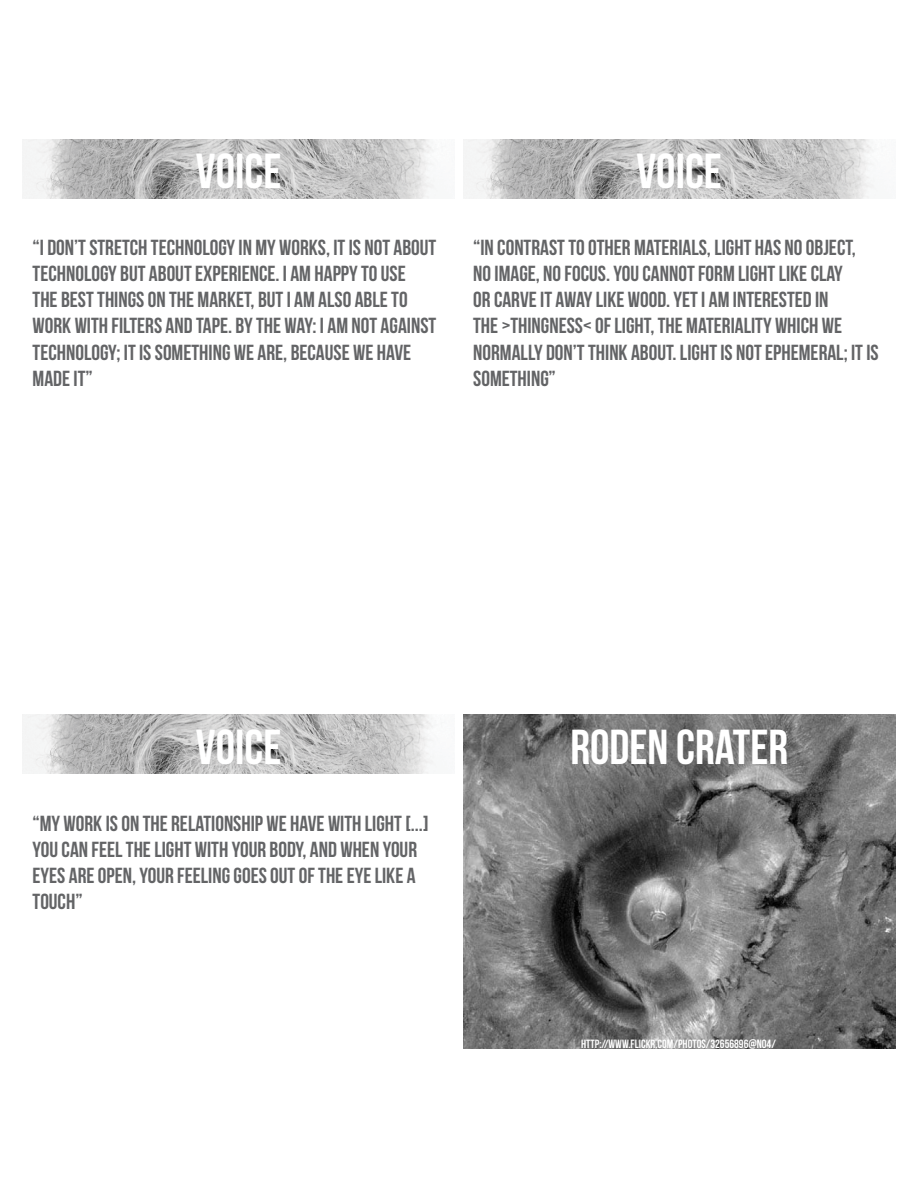
<style>
.page{position:relative;width:918px;height:1188px;background:#fff}
.page>*{position:absolute;margin:0;border:0;box-sizing:border-box;transform-origin:0 0}
.t1{font:49.05px "Bebas Neue";color:#fff}
.t2{font:21.75px/26.1px "Bebas Neue";color:#636466}
.t3{font:12px "Bebas Neue";color:#fff}
</style>
<div class="page">
<img style="left:23px;top:139px;width:411px;height:59px">
<img style="left:463px;top:139px;width:411px;height:59px">
<img style="left:23px;top:715px;width:410px;height:59px">
<img style="left:463px;top:715px;width:432px;height:334px">
<h1 class="t1" style="left:196px;top:143px;width:87px">VOICE</h1>
<p class="t2" style="left:33px;top:234px;width:405px">“I DON’T STRETCH TECHNOLOGY IN MY WORKS, IT IS NOT ABOUT TECHNOLOGY BUT ABOUT EXPERIENCE. I AM HAPPY TO USE THE BEST THINGS ON THE MARKET, BUT I AM ALSO ABLE TO WORK WITH FILTERS AND TAPE. BY THE WAY: I AM NOT AGAINST TECHNOLOGY; IT IS SOMETHING WE ARE, BECAUSE WE HAVE MADE IT”</p>
<h1 class="t1" style="left:637px;top:143px;width:87px">VOICE</h1>
<p class="t2" style="left:473px;top:234px;width:407px">“IN CONTRAST TO OTHER MATERIALS, LIGHT HAS NO OBJECT, NO IMAGE, NO FOCUS. YOU CANNOT FORM LIGHT LIKE CLAY<br>OR CARVE IT AWAY LIKE WOOD. YET I AM INTERESTED IN<br>THE &gt;THINGNESS&lt; OF LIGHT, THE MATERIALITY WHICH WE NORMALLY DON’T THINK ABOUT. LIGHT IS NOT EPHEMERAL; IT IS SOMETHING”</p>
<h1 class="t1" style="left:196px;top:718px;width:87px">VOICE</h1>
<p class="t2" style="left:33px;top:810px;width:397px">“MY WORK IS ON THE RELATIONSHIP WE HAVE WITH LIGHT [...] YOU CAN FEEL THE LIGHT WITH YOUR BODY, AND WHEN YOUR EYES ARE OPEN, YOUR FEELING GOES OUT OF THE EYE LIKE A TOUCH”</p>
<h1 class="t1" style="left:570px;top:718px;width:219px">RODEN CRATER</h1>
<p class="t3" style="left:581px;top:1037px;width:196px">HTTP://WWW.FLICKR.COM/PHOTOS/32656896@N04/</p>
</div>
